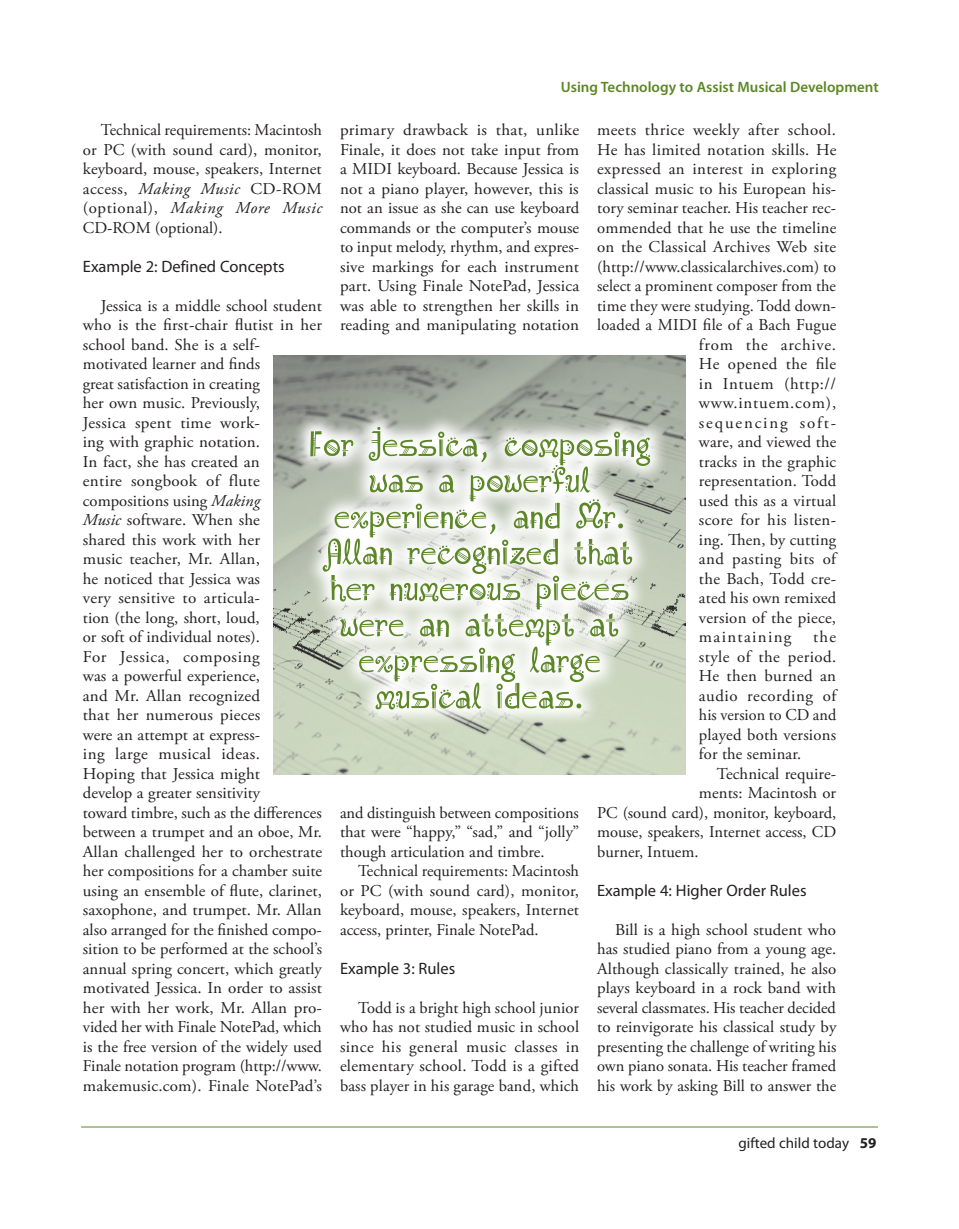
<style>
.page{position:relative;width:959px;height:1229px;background:#fff}
.page>*{position:absolute;margin:0;border:0;box-sizing:border-box;transform-origin:0 0}
.t1{font:16.5px/19.5px "Adobe Garamond Pro";color:#231f20;text-align:justify}
.t2{font:16.5px "Myriad Pro";color:#231f20}
.t3{font:600 15px "Myriad Pro";color:#5c8727}
.t4{font:15px "Myriad Pro";color:#231f20}
.s1{font-style:italic}
.s2{font-weight:700}
</style>
<div class="page">
<hr style="left:81px;top:1126px;width:796px;height:1px;background:#5c8727">
<img style="left:273px;top:355px;width:412px;height:419px">
<svg style="left:290px;top:406px;width:377px;height:320px;background:#b8c0b1"></svg>
<svg style="left:310px;top:427px;width:340px;height:282px"></svg>
<p class="t1" style="left:83px;top:121px;width:241px;text-indent:18px">Technical requirements: Macintosh or PC (with sound card), monitor, keyboard, mouse, speakers, Internet access, <span class="s1">Making Music</span> CD-ROM (optional), <span class="s1">Making More Music </span>CD-ROM (optional).</p>
<p class="t2" style="left:83px;top:256px;width:203px">Example 2: Defined Concepts</p>
<p class="t1" style="left:83px;top:296px;width:241px;text-align:left;text-indent:18px">Jessica is a middle school student who is the first-chair flutist in her school band. She is a self&shy;motivated learner and finds<br>great satisfaction in creating<br>her own music. Previously,<br>Jessica spent time work-<br>ing with graphic notation.<br>In fact, she has created an<br>entire songbook of flute compositions using <span class="s1">Making<br>Music</span> software. When she<br>shared this work with her<br>music teacher, Mr. Allan,<br>he noticed that Jessica was<br>very sensitive to articula-<br>tion (the long, short, loud,<br>or soft of individual notes).<br>For Jessica, composing<br>was a powerful experience,<br>and Mr. Allan recognized<br>that her numerous pieces<br>were an attempt at express-<br>ing large musical ideas.<br>Hoping that Jessica might<br>develop a greater sensitivity<br>toward timbre, such as the differences between a trumpet and an oboe, Mr.<br>Allan challenged her to orchestrate her compositions for a chamber suite using an ensemble of flute, clarinet, saxophone, and trumpet. Mr. Allan also arranged for the finished compo&shy;sition to be performed at the school’s annual spring concert, which greatly motivated Jessica. In order to assist her with her work, Mr. Allan pro&shy;vided her with Finale NotePad, which is the free version of the widely used<br>Finale notation program (http://www. makemusic.com). Finale NotePad’s</p>
<p class="t3" style="left:561px;top:78px;width:319px">Using Technology to Assist Musical Development</p>
<p class="t1" style="left:340px;top:121px;width:241px">primary drawback is that, unlike Finale, it does not take input from a MIDI keyboard. Because Jessica is not a piano player, however, this is not an issue as she can use keyboard commands or the computer’s mouse to input melody, rhythm, and expres&shy;sive markings for each instrument part. Using Finale NotePad, Jessica was able to strengthen her skills in reading and manipulating notation</p>
<p class="t1" style="left:340px;top:803px;width:241px">and distinguish between compositions that were “happy,” “sad,” and “jolly” though articulation and timbre.</p>
<p class="t1" style="left:340px;top:862px;width:240px;text-indent:18px">Technical requirements: Macintosh or PC (with sound card), monitor, keyboard, mouse, speakers, Internet access, printer, Finale NotePad.</p>
<p class="t2" style="left:340px;top:958px;width:117px">Example 3: Rules</p>
<p class="t1" style="left:340px;top:998px;width:241px;text-indent:18px">Todd is a bright high school junior who has not studied music in school since his general music classes in elementary school. Todd is a gifted bass player in his garage band, which</p>
<p class="t1" style="left:597px;top:121px;width:240px">meets thrice weekly after school.</p>
<p class="t1" style="left:597px;top:140px;width:241px">He has limited notation skills. He</p>
<p class="t1" style="left:597px;top:160px;width:240px">expressed an interest in exploring</p>
<p class="t1" style="left:597px;top:179px;width:240px">classical music to his European his-</p>
<p class="t1" style="left:597px;top:199px;width:240px">tory seminar teacher. His teacher rec-</p>
<p class="t1" style="left:597px;top:218px;width:241px">ommended that he use the timeline</p>
<p class="t1" style="left:597px;top:238px;width:240px">on the Classical Archives Web site</p>
<p class="t1" style="left:597px;top:257px;width:240px">(http://www.classicalarchives.com) to</p>
<p class="t1" style="left:597px;top:277px;width:240px">select a prominent composer from the</p>
<p class="t1" style="left:597px;top:296px;width:240px">time they were studying. Todd down-</p>
<p class="t1" style="left:597px;top:316px;width:240px">loaded a MIDI file of a Bach Fugue</p>
<p class="t1" style="left:699px;top:335px;width:139px">from the archive.</p>
<p class="t1" style="left:699px;top:355px;width:139px">He opened the file</p>
<p class="t1" style="left:699px;top:374px;width:139px">in Intuem (http://</p>
<p class="t1" style="left:699px;top:394px;width:139px">www.intuem.com),</p>
<p class="t1" style="left:699px;top:413px;width:139px">sequencing soft-</p>
<p class="t1" style="left:699px;top:433px;width:139px">ware, and viewed the</p>
<p class="t1" style="left:699px;top:452px;width:139px">tracks in the graphic</p>
<p class="t1" style="left:699px;top:472px;width:139px">representation. Todd</p>
<p class="t1" style="left:699px;top:491px;width:139px">used this as a virtual</p>
<p class="t1" style="left:699px;top:511px;width:139px">score for his listen-</p>
<p class="t1" style="left:699px;top:530px;width:139px">ing. Then, by cutting</p>
<p class="t1" style="left:699px;top:550px;width:141px">and pasting bits of</p>
<p class="t1" style="left:699px;top:569px;width:139px">the Bach, Todd cre-</p>
<p class="t1" style="left:699px;top:589px;width:139px">ated his own remixed</p>
<p class="t1" style="left:699px;top:608px;width:139px">version of the piece,</p>
<p class="t1" style="left:699px;top:628px;width:94px">maintaining</p>
<p class="t1" style="left:699px;top:628px;width:141px;text-align:left;text-indent:114px">the style of the period.<br>He then burned an audio recording of his version to CD and played both versions for the seminar.</p>
<p class="t1" style="left:717px;top:764px;width:121px">Technical require-</p>
<p class="t1" style="left:699px;top:784px;width:139px">ments: Macintosh or</p>
<p class="t1" style="left:597px;top:803px;width:240px">PC (sound card), monitor, keyboard,</p>
<p class="t1" style="left:597px;top:823px;width:240px">mouse, speakers, Internet access, CD</p>
<p class="t1" style="left:597px;top:842px;width:103px">burner, Intuem.</p>
<p class="t2" style="left:597px;top:880px;width:211px">Example 4: Higher Order Rules</p>
<p class="t1" style="left:597px;top:920px;width:241px;text-indent:18px">Bill is a high school student who has studied piano from a young age.<br>Although classically trained, he also plays keyboard in a rock band with several classmates. His teacher decided to reinvigorate his classical study by presenting the challenge of writing his own piano sonata. His teacher framed his work by asking Bill to answer the</p>
<p class="t4" style="left:738px;top:1133px;width:139px">gifted child today <span class="s2">59</span></p>
</div>
